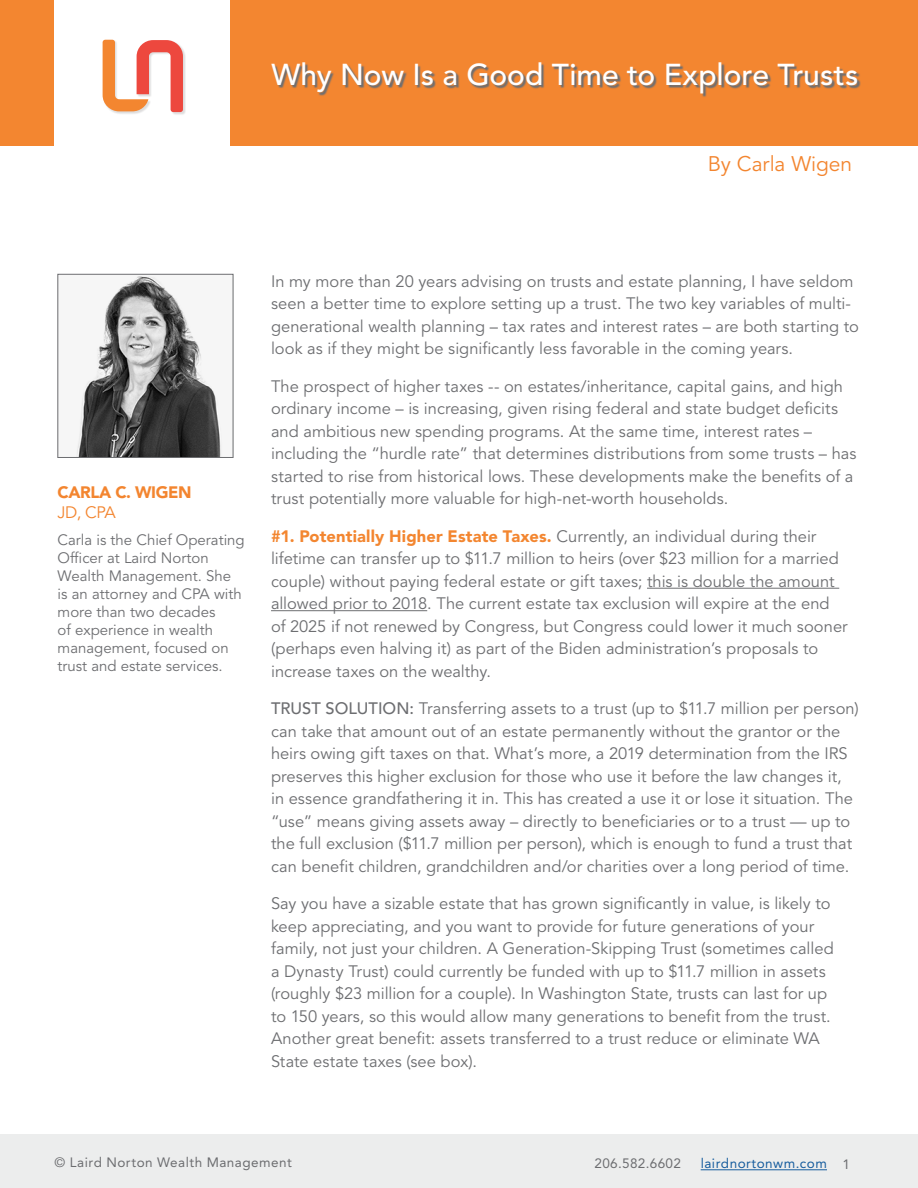
<style>
.page{position:relative;width:918px;height:1188px;background:#fff}
.page>*{position:absolute;margin:0;border:0;box-sizing:border-box;transform-origin:0 0}
.t1{font:500 30px "Avenir LT Std";color:#fff}
.t2{font:21px "Avenir LT Std";color:#f3852f}
.t3{font:16.5px/22.5px "Avenir LT Std";color:#6d6e71}
.t4{font:900 16.5px/19.8px "Avenir LT Std";letter-spacing:-.025em;color:#f3852f}
.t5{font:15px/18px "Avenir LT Std";color:#6d6e71}
.t6{font:13.5px "Avenir LT Std";letter-spacing:.035em;color:#6c6d70}
.t7{font:13.5px "Avenir LT Std";letter-spacing:.035em;color:#175d9e}
.s1{font-weight:400}
.s2{font-weight:900;color:#f38630}
.s3{font-weight:500}
.s4{color:#6c6d70}
</style>
<div class="page">
<div style="left:103px;top:40px;width:83px;height:75px;background:#231f20;opacity:.15"></div>
<svg style="left:103px;top:40px;width:80px;height:72px"></svg>
<div style="left:0;top:0;width:54px;height:146px;background:#f38630"></div>
<div style="left:230px;top:0;width:688px;height:146px;background:#f38630"></div>
<svg style="left:273px;top:64px;width:588px;height:33px"></svg>
<div style="left:0;top:1134px;width:918px;height:54px;background:#eceded"></div>
<img style="left:76px;top:276px;width:146px;height:180px">
<div style="left:58px;top:274px;width:175px;height:184px;border:1px solid #6d6e71"></div>
<hr style="left:647px;top:588px;width:192px;height:1px;background:#6d6e71">
<hr style="left:271px;top:610px;width:156px;height:1px;background:#6d6e71">
<hr style="left:701px;top:1169px;width:126px;height:1px;background:#175d9e">
<h1 class="t1" style="left:272px;top:57px;width:588px">Why Now Is a Good Time to Explore Trusts</h1>
<p class="t2" style="left:708px;top:151px;width:146px">By Carla Wigen</p>
<p class="t4" style="left:58px;top:483px;width:135px">CARLA C. WIGEN<br><span class="s1">JD, CPA</span></p>
<p class="t5" style="left:58px;top:531px;width:189px">Carla is the Chief Operating<br>Officer at Laird Norton<br>Wealth Management. She is an attorney and CPA with more than two decades<br>of experience in wealth management, focused on trust and estate services.</p>
<p class="t3" style="left:271px;top:270px;width:589px">In my more than 20 years advising on trusts and estate planning, I have seldom seen a better time to explore setting up a trust. The two key variables of multi&shy;generational wealth planning – tax rates and interest rates – are both starting to look as if they might be significantly less favorable in the coming years.</p>
<p class="t3" style="left:271px;top:375px;width:587px">The prospect of higher taxes -- on estates/inheritance, capital gains, and high ordinary income – is increasing, given rising federal and state budget deficits and ambitious new spending programs. At the same time, interest rates – including the “hurdle rate” that determines distributions from some trusts – has started to rise from historical lows. These developments make the benefits of a trust potentially more valuable for high-net-worth households.</p>
<p class="t3" style="left:271px;top:525px;width:578px"><span class="s2">#1. Potentially Higher Estate Taxes.</span> Currently, an individual during their lifetime can transfer up to $11.7 million to heirs (over $23 million for a married couple) without paying federal estate or gift taxes; this is double the amount allowed prior to 2018. The current estate tax exclusion will expire at the end of 2025 if not renewed by Congress, but Congress could lower it much sooner (perhaps even halving it) as part of the Biden administration’s proposals to increase taxes on the wealthy.</p>
<p class="t3" style="left:271px;top:698px;width:589px"><span class="s3">TRUST SOLUTION:</span> Transferring assets to a trust (up to $11.7 million per person) can take that amount out of an estate permanently without the grantor or the heirs owing gift taxes on that. What’s more, a 2019 determination from the IRS preserves this higher exclusion for those who use it before the law changes it, in essence grandfathering it in. This has created a use it or lose it situation. The “use” means giving assets away – directly to beneficiaries or to a trust — up to the full exclusion ($11.7 million per person), which is enough to fund a trust that can benefit children, grandchildren and/or charities over a long period of time.</p>
<p class="t3" style="left:271px;top:893px;width:564px">Say you have a sizable estate that has grown significantly in value, is likely to keep appreciating, and you want to provide for future generations of your family, not just your children. A Generation-Skipping Trust (sometimes called a Dynasty Trust) could currently be funded with up to $11.7 million in assets (roughly $23 million for a couple). In Washington State, trusts can last for up to 150 years, so this would allow many generations to benefit from the trust.<br>Another great benefit: assets transferred to a trust reduce or eliminate WA State estate taxes (see box).</p>
<p class="t6" style="left:55px;top:1155px;width:239px">© Laird Norton Wealth Management</p>
<p class="t6" style="left:595px;top:1155px;width:88px">206.582.6602</p>
<p class="t7" style="left:701px;top:1155px;width:151px">lairdnortonwm.com <span class="s4">1</span></p>
</div>
